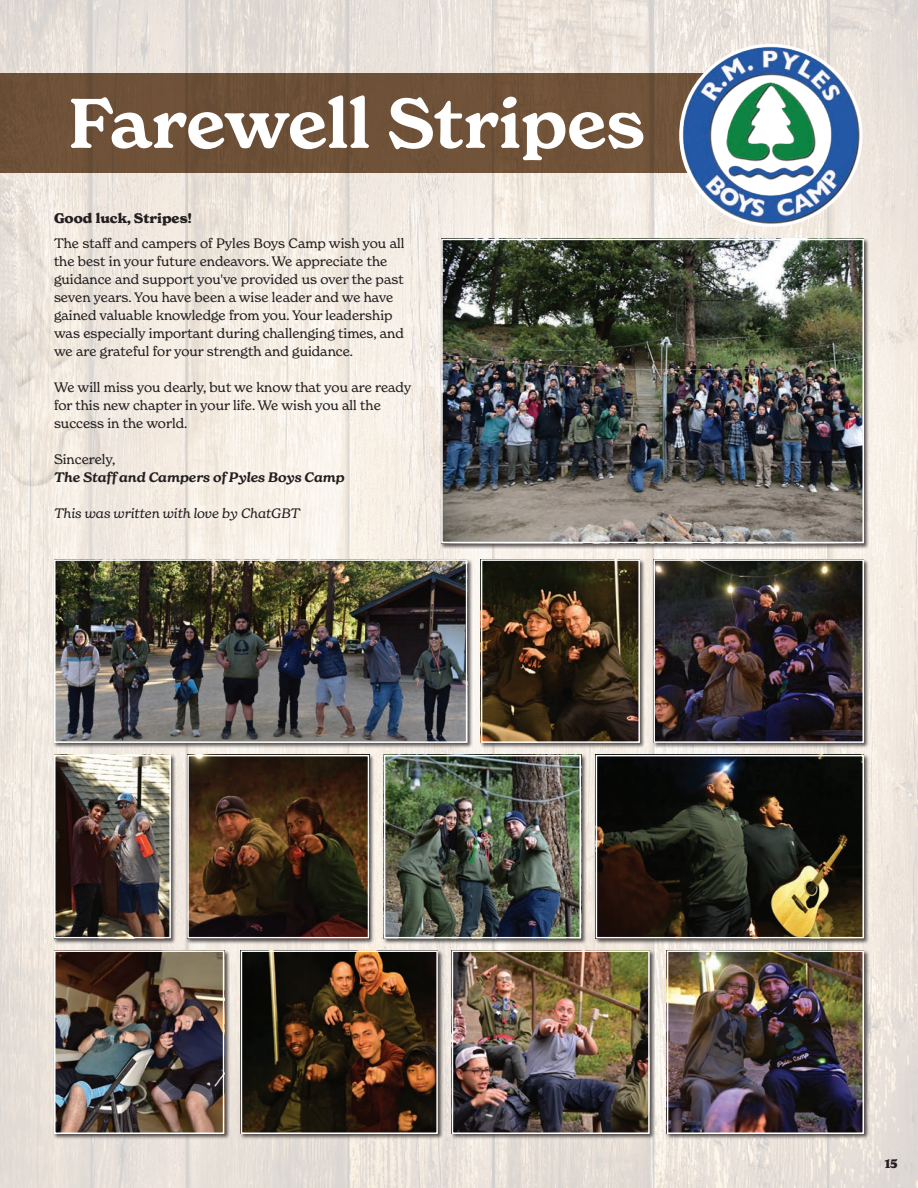
<style>
.page{position:relative;width:918px;height:1188px;background:#fff}
.page>*{position:absolute;margin:0;border:0;box-sizing:border-box;transform-origin:0 0}
.t1{font:600 68.7px "New Spirit";color:#fff}
.t2{font:13.5px/18px "New Spirit";color:#231f20}
.t3{font:italic 600 13.5px "New Spirit";color:#231f20}
.t4{font:italic 13.5px "New Spirit";color:#231f20}
.t5{font:700 13.5px "New Spirit";color:#231f20}
.t6{font:700 12px "New Spirit";color:#231f20}
</style>
<div class="page">
<img style="left:0;top:0;width:918px;height:1188px">
<img style="left:0;top:172px;width:189px;height:1016px">
<div style="left:0;top:73px;width:750px;height:99px;background:#6e5138"></div>
<img style="left:679px;top:44px;width:184px;height:183px;border-radius:92px">
<div style="left:240px;top:949px;width:204px;height:191px;background:#231f20;opacity:.75"></div>
<img style="left:244px;top:953px;width:191px;height:178px">
<div style="left:241px;top:950px;width:197px;height:184px;border:2px solid #fff"></div>
<div style="left:666px;top:949px;width:204px;height:191px;background:#231f20;opacity:.75"></div>
<img style="left:670px;top:953px;width:191px;height:178px">
<div style="left:667px;top:950px;width:197px;height:184px;border:2px solid #fff"></div>
<div style="left:451px;top:949px;width:204px;height:191px;background:#231f20;opacity:.75"></div>
<img style="left:455px;top:953px;width:192px;height:178px">
<div style="left:452px;top:950px;width:198px;height:184px;border:2px solid #fff"></div>
<div style="left:53px;top:949px;width:177px;height:191px;background:#231f20;opacity:.75"></div>
<img style="left:57px;top:953px;width:164px;height:178px">
<div style="left:54px;top:950px;width:170px;height:184px;border:2px solid #fff"></div>
<div style="left:53px;top:754px;width:124px;height:190px;background:#231f20;opacity:.75"></div>
<img style="left:57px;top:758px;width:111px;height:177px">
<div style="left:54px;top:755px;width:117px;height:183px;border:2px solid #fff"></div>
<div style="left:186px;top:754px;width:189px;height:190px;background:#231f20;opacity:.75"></div>
<img style="left:190px;top:758px;width:176px;height:177px">
<div style="left:187px;top:755px;width:182px;height:183px;border:2px solid #fff"></div>
<div style="left:383px;top:754px;width:204px;height:190px;background:#231f20;opacity:.75"></div>
<img style="left:387px;top:758px;width:191px;height:177px">
<div style="left:384px;top:755px;width:197px;height:183px;border:2px solid #fff"></div>
<div style="left:595px;top:754px;width:275px;height:190px;background:#231f20;opacity:.75"></div>
<img style="left:599px;top:758px;width:262px;height:177px">
<div style="left:596px;top:755px;width:268px;height:183px;border:2px solid #fff"></div>
<div style="left:480px;top:558px;width:166px;height:191px;background:#231f20;opacity:.75"></div>
<img style="left:484px;top:562px;width:153px;height:178px">
<div style="left:481px;top:559px;width:159px;height:184px;border:2px solid #fff"></div>
<div style="left:53px;top:558px;width:420px;height:191px;background:#231f20;opacity:.75"></div>
<img style="left:57px;top:562px;width:407px;height:178px">
<div style="left:54px;top:559px;width:413px;height:184px;border:2px solid #fff"></div>
<div style="left:652px;top:558px;width:218px;height:191px;background:#231f20;opacity:.75"></div>
<img style="left:656px;top:562px;width:205px;height:178px">
<div style="left:653px;top:559px;width:211px;height:184px;border:2px solid #fff"></div>
<div style="left:440px;top:238px;width:430px;height:311px;background:#231f20;opacity:.75"></div>
<img style="left:444px;top:242px;width:417px;height:298px">
<div style="left:441px;top:239px;width:423px;height:304px;border:2px solid #fff"></div>
<h1 class="t1" style="left:68px;top:81px;width:578px">Farewell Stripes</h1>
<p class="t5" style="left:54px;top:210px;width:139px">Good luck, Stripes!</p>
<p class="t2" style="left:54px;top:234px;width:352px">The staff and campers of Pyles Boys Camp wish you all the best in your future endeavors. We appreciate the guidance and support you've provided us over the past seven years. You have been a wise leader and we have gained valuable knowledge from you. Your leadership was especially important during challenging times, and we are grateful for your strength and guidance.</p>
<p class="t2" style="left:54px;top:378px;width:359px">We will miss you dearly, but we know that you are ready for this new chapter in your life. We wish you all the success in the world.</p>
<p class="t2" style="left:54px;top:450px;width:63px">Sincerely,</p>
<p class="t3" style="left:54px;top:469px;width:292px">The Staff and Campers of Pyles Boys Camp</p>
<p class="t4" style="left:54px;top:505px;width:248px">This was written with love by ChatGBT</p>
<p class="t6" style="left:885px;top:1156px;width:15px">15</p>
</div>
